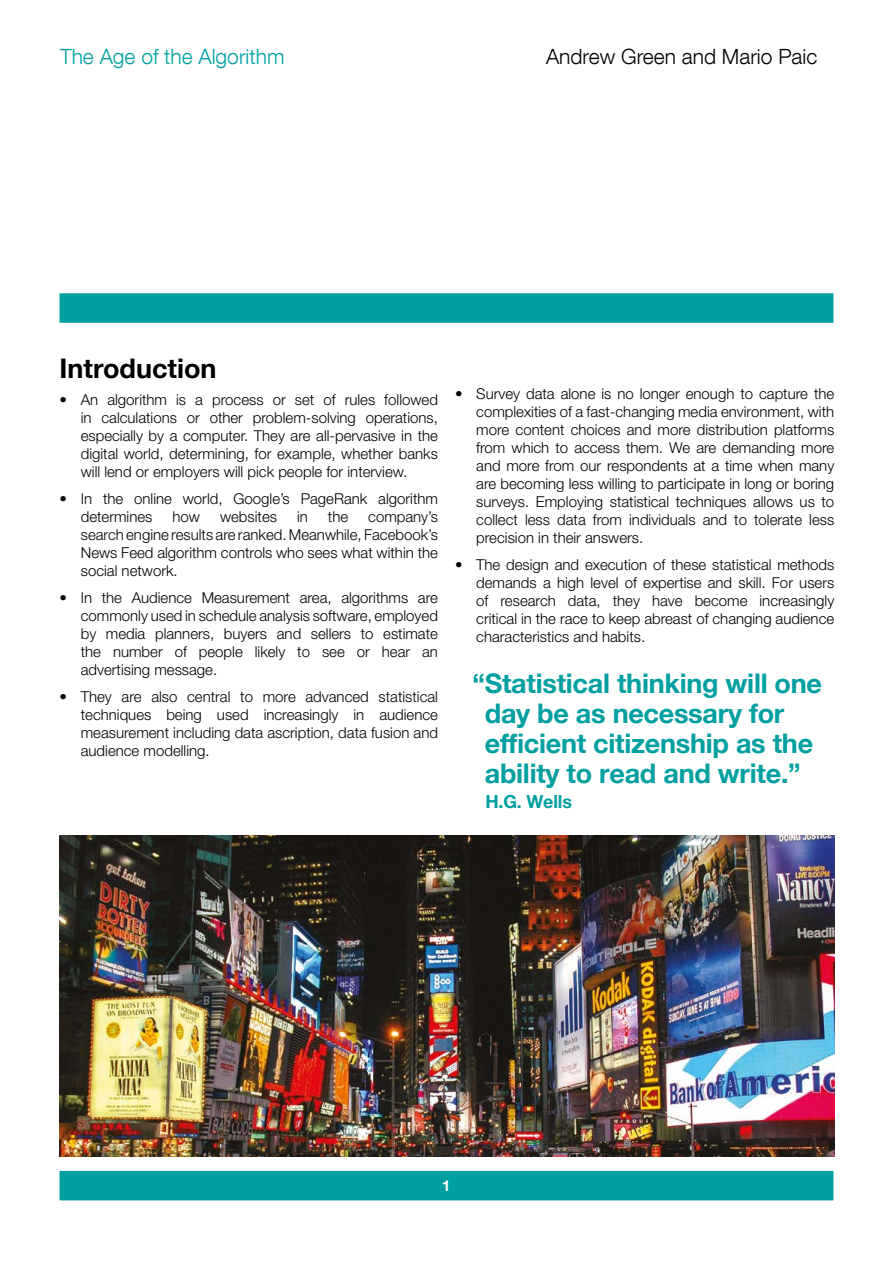
<style>
.page{position:relative;width:893px;height:1263px;background:#fff}
.page>*{position:absolute;margin:0;border:0;box-sizing:border-box;transform-origin:0 0}
.t1{font:700 27px/30px "Helvetica Neue";letter-spacing:-.01em;color:#009fa0}
.t2{font:700 27px "Helvetica Neue";color:#000}
.t3{font:300 21px "Helvetica Neue LT Com";color:#000}
.t4{font:300 21px "Helvetica Neue LT Com";color:#009fa0}
.t5{font:700 18px "Helvetica Neue";letter-spacing:-.01em;color:#009fa0}
.t6{font:300 15px/18px "Helvetica Neue LT";color:#000;text-align:justify}
.t7{font:700 15px "Helvetica Neue";color:#fff}
</style>
<div class="page">
<div style="left:60px;top:1171px;width:773px;height:29px;background:#009fa0"></div>
<div style="left:60px;top:293px;width:773px;height:30px;background:#009fa0;border:2px solid #009fa0"></div>
<img style="left:60px;top:835px;width:774px;height:322px">
<h2 class="t4" style="left:60px;top:44px;width:226px">The Age of the Algorithm</h2>
<h2 class="t3" style="left:546px;top:44px;width:273px">Andrew Green and Mario Paic</h2>
<h1 class="t2" style="left:60px;top:347px;width:158px">Introduction</h1>
<p class="t6" style="left:81px;top:390px;width:359px;text-indent:-21px">• An algorithm is a process or set of rules followed in calculations or other problem-solving operations, especially by a computer. They are all-pervasive in the digital world, determining, for example, whether banks will lend or employers will pick people for interview.</p>
<p class="t6" style="left:81px;top:489px;width:359px;text-indent:-21px">• In the online world, Google’s PageRank algorithm determines</p>
<p class="t6" style="left:81px;top:507px;width:359px;text-indent:287px">company’s search engine results are ranked. Meanwhile, Facebook’s News Feed algorithm controls who sees what within the social network.</p>
<p class="t6" style="left:81px;top:588px;width:359px;text-indent:-21px">• In the Audience Measurement area, algorithms are commonly used in schedule analysis software, employed by media planners, buyers and sellers to estimate the number of people likely to see or hear an advertising message.</p>
<p class="t6" style="left:81px;top:687px;width:359px;text-indent:-21px">• They are also central to more advanced statistical techniques being used increasingly in audience measurement including data ascription, data fusion and audience modelling.</p>
<p class="t6" style="left:172px;top:507px;width:29px">how</p>
<p class="t6" style="left:220px;top:507px;width:58px">websites</p>
<p class="t6" style="left:297px;top:507px;width:12px">in</p>
<p class="t6" style="left:328px;top:507px;width:22px">the</p>
<p class="t6" style="left:476px;top:384px;width:360px;text-indent:-21px">• Survey data alone is no longer enough to capture the complexities of a fast-changing media environment, with more content choices and more distribution platforms from which to access them. We are demanding more and more from our respondents at a time when many are becoming less willing to participate in long or boring surveys. Employing statistical techniques allows us to collect less data from individuals and to tolerate less precision in their answers.</p>
<p class="t6" style="left:476px;top:555px;width:360px;text-indent:-21px">• The design and execution of these statistical methods demands a high level of expertise and skill. For users of research data, they have become increasingly critical in the race to keep abreast of changing audience characteristics and habits.</p>
<h1 class="t1" style="left:485px;top:669px;width:339px;text-indent:-12px">“Statistical thinking will one day be as necessary for efficient citizenship as the ability to read and write.”</h1>
<p class="t5" style="left:485px;top:788px;width:88px">H.G. Wells</p>
<p class="t7" style="left:442px;top:1174px;width:10px">1</p>
</div>
